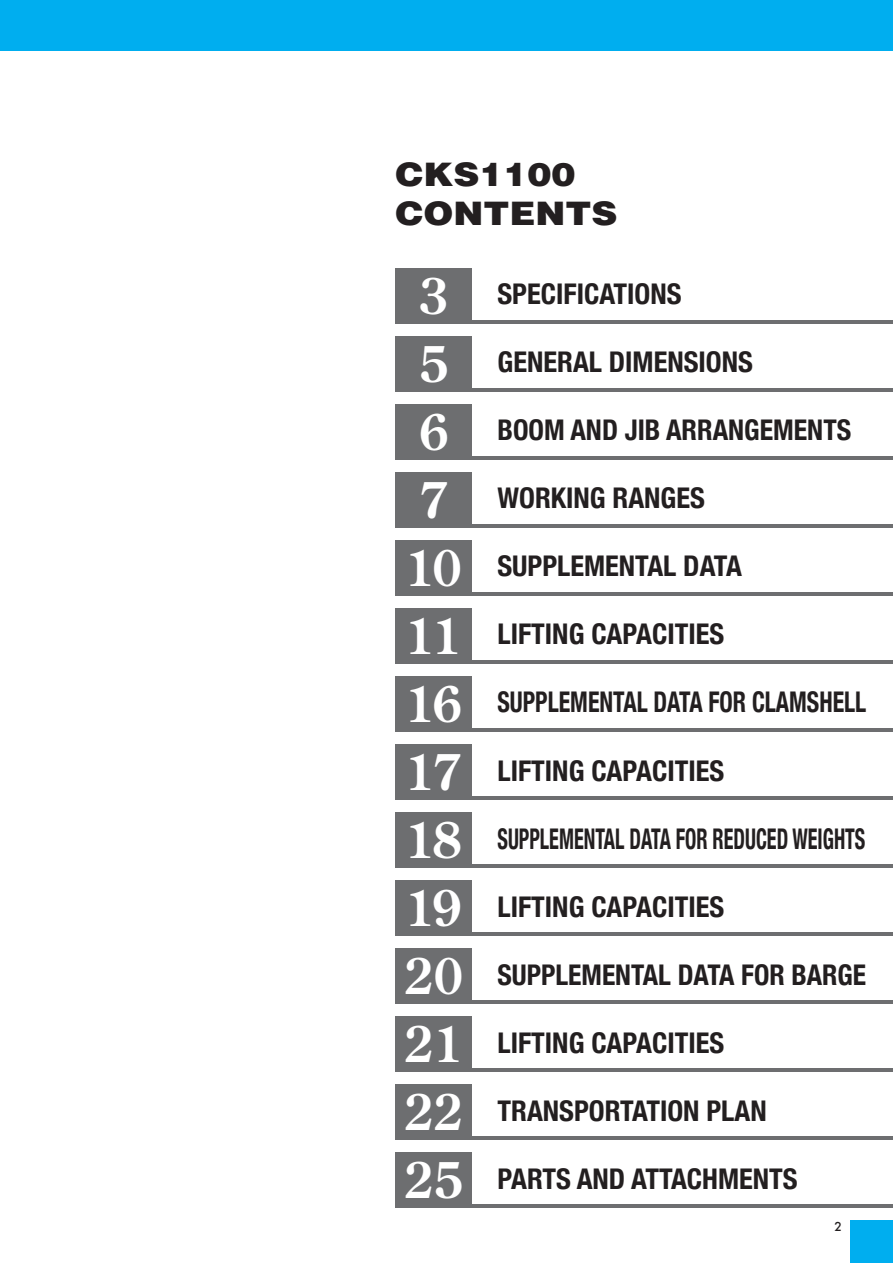
<style>
.page{position:relative;width:893px;height:1263px;background:#fff}
.page>*{position:absolute;margin:0;border:0;box-sizing:border-box;transform-origin:0 0}
.t1{font:900 32.4px/39px "Helvetica";color:#231f20;scale:1.11 1}
.t2{font:700 condensed 28.5px "Helvetica Neue";color:#231f20}
.t3{font:700 condensed 28.5px "Helvetica Neue";color:#231f20;scale:.71 1}
.t4{font:700 condensed 28.5px "Helvetica Neue";color:#231f20;scale:.84 1}
.t5{font:500 12px "Futura";color:#231f20}
.s1{font-family:"Century Old Style";font-stretch:normal;font-size:49.5px;color:#fff}
</style>
<div class="page">
<div style="left:0;top:0;width:893px;height:51px;background:#00aeef"></div>
<div style="left:850px;top:1220px;width:43px;height:43px;background:#00aeef"></div>
<hr style="left:395px;top:320px;width:498px;height:3px;background:#6d6e70">
<div style="left:395px;top:268px;width:77px;height:55px;background:#6d6e70"></div>
<hr style="left:395px;top:388px;width:498px;height:3px;background:#6d6e70">
<div style="left:395px;top:336px;width:77px;height:55px;background:#6d6e70"></div>
<hr style="left:395px;top:456px;width:498px;height:3px;background:#6d6e70">
<div style="left:395px;top:404px;width:77px;height:55px;background:#6d6e70"></div>
<hr style="left:395px;top:524px;width:498px;height:3px;background:#6d6e70">
<div style="left:395px;top:472px;width:77px;height:55px;background:#6d6e70"></div>
<hr style="left:395px;top:592px;width:498px;height:3px;background:#6d6e70">
<div style="left:395px;top:540px;width:77px;height:55px;background:#6d6e70"></div>
<hr style="left:395px;top:660px;width:498px;height:3px;background:#6d6e70">
<div style="left:395px;top:608px;width:77px;height:55px;background:#6d6e70"></div>
<hr style="left:395px;top:728px;width:498px;height:3px;background:#6d6e70">
<div style="left:395px;top:676px;width:77px;height:55px;background:#6d6e70"></div>
<hr style="left:395px;top:796px;width:498px;height:3px;background:#6d6e70">
<div style="left:395px;top:744px;width:77px;height:55px;background:#6d6e70"></div>
<hr style="left:395px;top:864px;width:498px;height:3px;background:#6d6e70">
<div style="left:395px;top:812px;width:77px;height:55px;background:#6d6e70"></div>
<hr style="left:395px;top:932px;width:498px;height:3px;background:#6d6e70">
<div style="left:395px;top:880px;width:77px;height:55px;background:#6d6e70"></div>
<hr style="left:395px;top:1000px;width:498px;height:3px;background:#6d6e70">
<div style="left:395px;top:948px;width:77px;height:55px;background:#6d6e70"></div>
<hr style="left:395px;top:1068px;width:498px;height:3px;background:#6d6e70">
<div style="left:395px;top:1016px;width:77px;height:55px;background:#6d6e70"></div>
<hr style="left:395px;top:1137px;width:498px;height:3px;background:#6d6e70">
<div style="left:395px;top:1084px;width:77px;height:56px;background:#6d6e70"></div>
<hr style="left:395px;top:1205px;width:498px;height:3px;background:#6d6e70">
<div style="left:395px;top:1152px;width:77px;height:56px;background:#6d6e70"></div>
<p class="t1" style="left:395px;top:158px;width:201px">CKS1100<br>CONTENTS</p>
<p class="t2" style="left:419px;top:277px;width:264px"><span class="s1">3</span> SPECIFICATIONS</p>
<p class="t2" style="left:419px;top:345px;width:335px"><span class="s1">5</span> GENERAL DIMENSIONS</p>
<p class="t2" style="left:419px;top:413px;width:434px"><span class="s1">6</span> BOOM AND JIB ARRANGEMENTS</p>
<p class="t2" style="left:419px;top:481px;width:287px"><span class="s1">7</span> WORKING RANGES</p>
<p class="t2" style="left:405px;top:549px;width:338px"><span class="s1">10</span> SUPPLEMENTAL DATA</p>
<p class="t2" style="left:405px;top:617px;width:320px"><span class="s1">11</span> LIFTING CAPACITIES</p>
<p class="t4" style="left:405px;top:685px;width:550px"><span class="s1">16</span> SUPPLEMENTAL DATA FOR CLAMSHELL</p>
<p class="t2" style="left:405px;top:753px;width:320px"><span class="s1">17</span> LIFTING CAPACITIES</p>
<p class="t3" style="left:405px;top:821px;width:649px"><span class="s1">18</span> SUPPLEMENTAL DATA FOR REDUCED WEIGHTS</p>
<p class="t2" style="left:405px;top:889px;width:320px"><span class="s1">19</span> LIFTING CAPACITIES</p>
<p class="t2" style="left:404px;top:957px;width:463px"><span class="s1">20</span> SUPPLEMENTAL DATA FOR BARGE</p>
<p class="t2" style="left:404px;top:1025px;width:321px"><span class="s1">21</span> LIFTING CAPACITIES</p>
<p class="t2" style="left:404px;top:1093px;width:364px"><span class="s1">22</span> TRANSPORTATION PLAN</p>
<p class="t2" style="left:404px;top:1161px;width:395px"><span class="s1">25</span> PARTS AND ATTACHMENTS</p>
<p class="t5" style="left:834px;top:1218px;width:9px">2</p>
</div>
